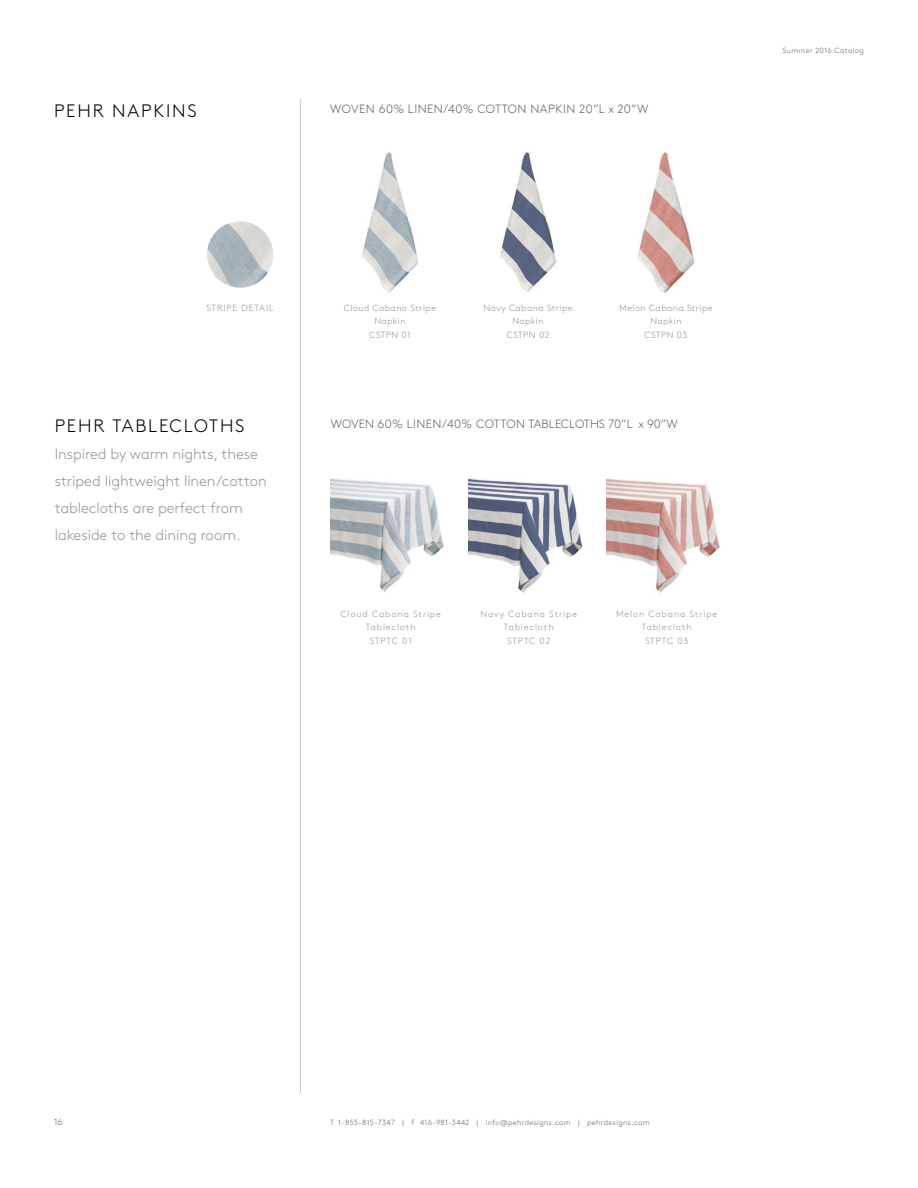
<style>
.page{position:relative;width:918px;height:1188px;background:#fff}
.page>*{position:absolute;margin:0;border:0;box-sizing:border-box;transform-origin:0 0}
.t1{font:300 18px "Brown Std";letter-spacing:.1em;color:#000}
.t2{font:300 15px/27px "Brown Std";letter-spacing:-.005em;color:#939598}
.t3{font:300 12px "Brown Std";letter-spacing:.005em;color:#636466}
.t4{font:300 12px "Brown Std";letter-spacing:.025em;color:#636466}
.t5{font:300 9px/13.5px "Brown Std";letter-spacing:.1em;color:#939598;text-align:center}
.t6{font:300 9px/13.5px "Brown Std";letter-spacing:.05em;color:#939598;text-align:center}
.t7{font:300 9px "Brown Std";color:#636466}
.t8{font:300 7.5px "Brown Std";letter-spacing:.05em;color:#636466}
</style>
<div class="page">
<hr style="left:300px;top:99px;width:1px;height:995px;background:#c7c8ca">
<img style="left:362px;top:152px;width:57px;height:140px">
<img style="left:500px;top:152px;width:57px;height:140px">
<img style="left:637px;top:152px;width:58px;height:141px">
<img style="left:207px;top:221px;width:66px;height:67px;border-radius:33px">
<img style="left:331px;top:478px;width:113px;height:114px">
<img style="left:607px;top:478px;width:113px;height:115px">
<img style="left:469px;top:478px;width:114px;height:115px">
<h1 class="t1" style="left:54px;top:101px;width:144px">PEHR NAPKINS</h1>
<h3 class="t4" style="left:330px;top:102px;width:320px">WOVEN 60% LINEN/40% COTTON NAPKIN 20”L x 20”W</h3>
<p class="t8" style="left:783px;top:46px;width:83px">Summer 2016 Catalog</p>
<p class="t5" style="left:206px;top:301px;width:69px">STRIPE DETAIL</p>
<h1 class="t1" style="left:55px;top:416px;width:191px">PEHR TABLECLOTHS</h1>
<h2 class="t2" style="left:55px;top:441px;width:214px">Inspired by warm nights, these striped lightweight linen/cotton tablecloths are perfect from lakeside to the dining room.</h2>
<p class="t6" style="left:344px;top:301px;width:94px">Cloud Cabana Stripe<br>Napkin<br>CSTPN 01</p>
<p class="t6" style="left:483px;top:301px;width:91px">Navy Cabana Stripe<br>Napkin<br>CSTPN 02</p>
<p class="t6" style="left:619px;top:301px;width:95px">Melon Cabana Stripe<br>Napkin<br>CSTPN 03</p>
<h3 class="t3" style="left:331px;top:417px;width:348px">WOVEN 60% LINEN/40% COTTON TABLECLOTHS 70”L x 90”W</h3>
<p class="t5" style="left:341px;top:607px;width:102px">Cloud Cabana Stripe<br>Tablecloth<br>STPTC 01</p>
<p class="t5" style="left:616px;top:607px;width:103px">Melon Cabana Stripe<br>Tablecloth<br>STPTC 03</p>
<p class="t5" style="left:480px;top:607px;width:98px">Navy Cabana Stripe<br>Tablecloth<br>STPTC 02</p>
<p class="t7" style="left:54px;top:1117px;width:10px">16</p>
<p class="t8" style="left:330px;top:1118px;width:321px">T 1-855-815-7347 | F 416-981-3442 | info@pehrdesigns.com | pehrdesigns.com</p>
</div>
